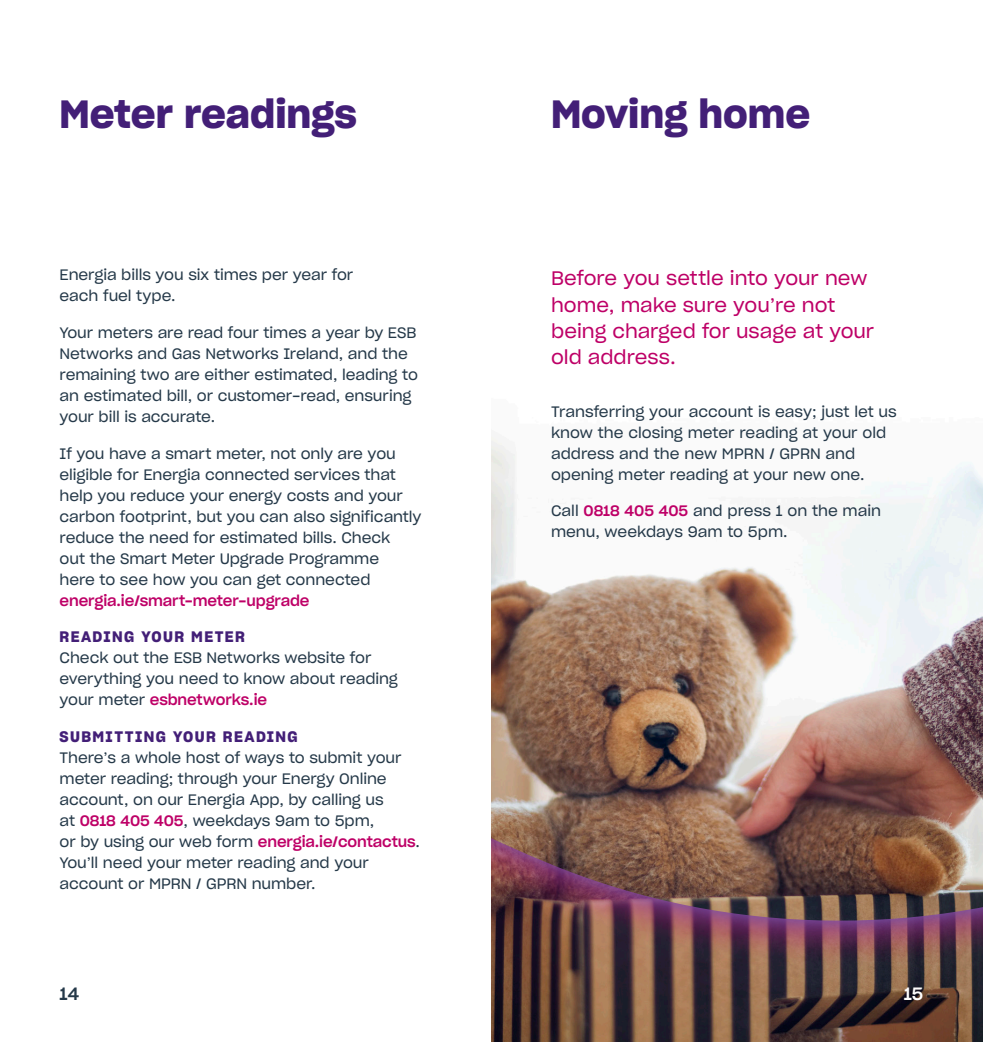
<style>
.page{position:relative;width:983px;height:1042px;background:#fff}
.page>*{position:absolute;margin:0;border:0;box-sizing:border-box;transform-origin:0 0}
.Heading_-_22pt_-_Pur{font:38.5px "Sharp Grotesk Semi Bold 20";color:#431f77}
.Sub-heading_-_11pt{font:19.25px/26.2px "Sharp Grotesk Book 20";letter-spacing:-.005em;color:#be0067}
.t1{font:17.5px "Sharp Grotesk Medium 20";color:#253949}
.t2{font:17.5px "Sharp Grotesk Medium 20";color:#fff}
.Body_-_8_5pt_-_Grey{font:14.88px/21px "Sharp Grotesk Book 20";letter-spacing:-.005em;color:#253949}
.s1{font-family:"Sharp Grotesk Medium 20";color:#be0067}
.s2{font-family:"Sharp Grotesk Semi Bold 20";color:#431f77}
</style>
<div class="page">
<img style="left:491px;top:436px;width:491px;height:606px">
<p class="Heading_-_22pt_-_Pur" style="left:60px;top:83px;width:299px">Meter readings</p>
<p class="Body_-_8_5pt_-_Grey" style="left:60px;top:263px;width:295px">Energia bills you six times per year for each fuel type.</p>
<p class="Body_-_8_5pt_-_Grey" style="left:60px;top:321px;width:360px">Your meters are read four times a year by ESB Networks and Gas Networks Ireland, and the remaining two are either estimated, leading to an estimated bill, or customer-read, ensuring your bill is accurate.</p>
<p class="Body_-_8_5pt_-_Grey" style="left:60px;top:442px;width:363px">If you have a smart meter, not only are you eligible for Energia connected services that help you reduce your energy costs and your carbon footprint, but you can also significantly reduce the need for estimated bills. Check<br>out the Smart Meter Upgrade Programme<br>here to see how you can get connected <span class="s1">energia.ie/smart-meter-upgrade</span></p>
<p class="Body_-_8_5pt_-_Grey" style="left:60px;top:626px;width:340px"><span class="s2">READING YOUR METER<br></span>Check out the ESB Networks website for everything you need to know about reading your meter <span class="s1">esbnetworks.ie</span></p>
<p class="Body_-_8_5pt_-_Grey" style="left:60px;top:725px;width:362px"><span class="s2">SUBMITTING YOUR READING<br></span>There’s a whole host of ways to submit your meter reading; through your Energy Online account, on our Energia App, by calling us<br>at <span class="s1">0818 405 405</span>, weekdays 9am to 5pm,<br>or by using our web form <span class="s1">energia.ie/contactus</span>.<br>You’ll need your meter reading and your account or MPRN / GPRN number.</p>
<p class="Heading_-_22pt_-_Pur" style="left:551px;top:83px;width:260px">Moving home</p>
<p class="Sub-heading_-_11pt" style="left:551px;top:264px;width:324px">Before you settle into your new home, make sure you’re not being charged for usage at your old address.</p>
<p class="Body_-_8_5pt_-_Grey" style="left:551px;top:400px;width:347px">Transferring your account is easy; just let us know the closing meter reading at your old address and the new MPRN / GPRN and opening meter reading at your new one.</p>
<p class="Body_-_8_5pt_-_Grey" style="left:551px;top:500px;width:331px">Call <span class="s1">0818 405 405</span> and press 1 on the main menu, weekdays 9am to 5pm.</p>
<p class="t1" style="left:60px;top:978px;width:21px">14</p>
<p class="t2" style="left:903px;top:978px;width:21px">15</p>
</div>
